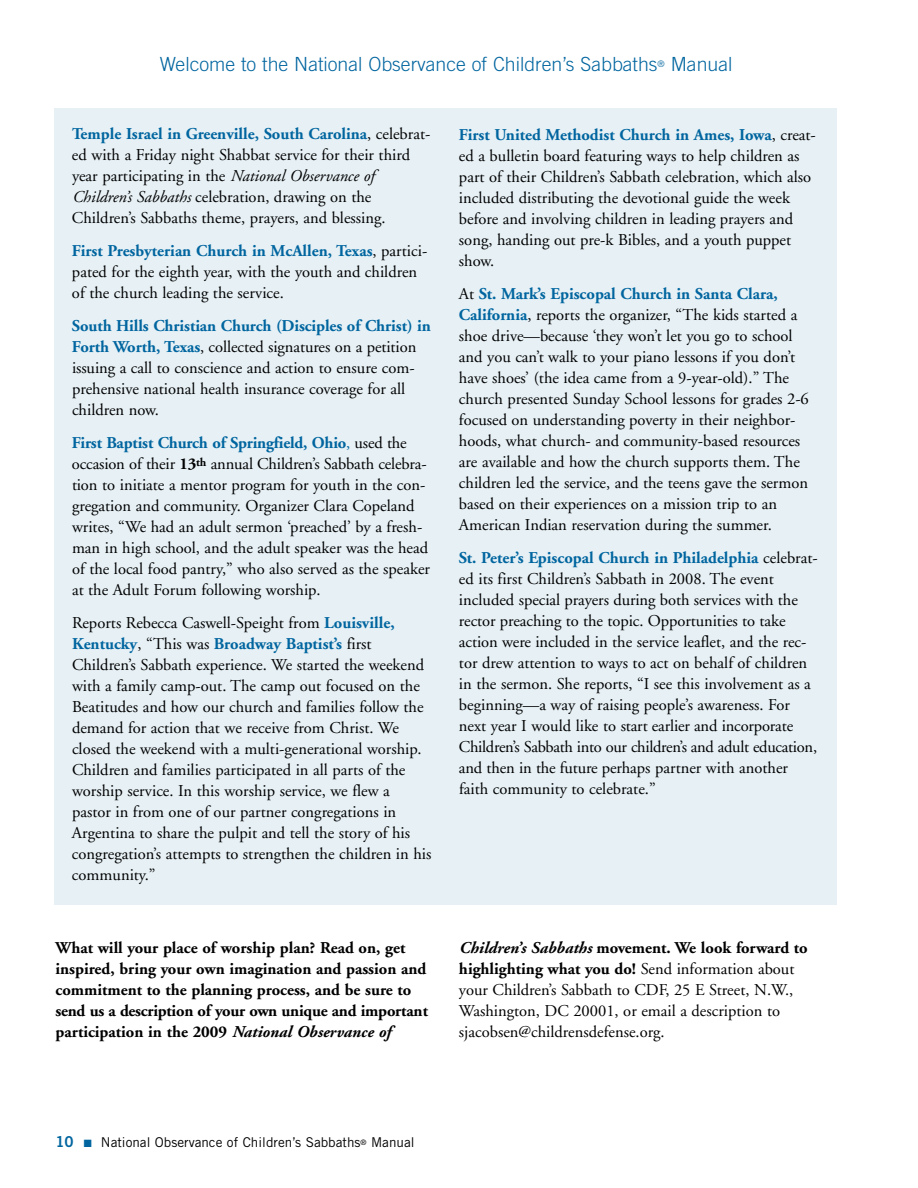
<style>
.page{position:relative;width:918px;height:1188px;background:#fff}
.page>*{position:absolute;margin:0;border:0;box-sizing:border-box;transform-origin:0 0}
.t1{font:300 19.5px "Trade Gothic";color:#00659f}
.t2{font:16.5px/21px "Adobe Garamond";color:#000}
.t3{font:700 16.5px/21px "Adobe Garamond";color:#000}
.t4{font:13.5px "Trade Gothic";color:#000}
.s1{font-weight:700;color:#00659f}
.s2{font-style:italic}
.s3{color:#00659f}
.s4{font-weight:700}
.s5{font-weight:700;font-style:italic}
.s6{font-family:"Trade Gothic Bold Two";font-size:15px;color:#00659f}
</style>
<div class="page">
<div style="left:54px;top:108px;width:783px;height:796px;background:#e6f0f5"></div>
<p class="t1" style="left:160px;top:57px;width:574px">Welcome to the National Observance of Children’s Sabbaths<sup>®</sup> Manual</p>
<p class="t2" style="left:72px;top:125px;width:360px"><span class="s1">Temple Israel in Greenville, South Carolina</span>, celebrat&shy;ed with a Friday night Shabbat service for their third year participating in the <span class="s2">National Observance of Children’s Sabbaths</span> celebration, drawing on the Children’s Sabbaths theme, prayers, and blessing.</p>
<p class="t2" style="left:72px;top:242px;width:357px"><span class="s1">First Presbyterian Church in McAllen, Texas</span>, partici&shy;pated for the eighth year, with the youth and children of the church leading the service.</p>
<p class="t2" style="left:72px;top:317px;width:360px"><span class="s1">South Hills Christian Church (Disciples of Christ) in Forth Worth, Texas</span>, collected signatures on a petition issuing a call to conscience and action to ensure com&shy;prehensive national health insurance coverage for all children now.</p>
<p class="t2" style="left:72px;top:434px;width:360px"><span class="s1">First Baptist Church of Springfield, Ohio</span><span class="s3">,</span> used the occasion of their <span class="s4">13</span><sup>th</sup> annual Children’s Sabbath celebra&shy;tion to initiate a mentor program for youth in the con&shy;gregation and community. Organizer Clara Copeland writes, “We had an adult sermon ‘preached’ by a fresh&shy;man in high school, and the adult speaker was the head of the local food pantry,” who also served as the speaker at the Adult Forum following worship.</p>
<p class="t2" style="left:72px;top:614px;width:361px">Reports Rebecca Caswell-Speight from <span class="s1">Louisville, Kentucky</span>, “This was <span class="s1">Broadway Baptist’s</span> first Children’s Sabbath experience. We started the weekend with a family camp-out. The camp out focused on the Beatitudes and how our church and families follow the demand for action that we receive from Christ. We closed the weekend with a multi-generational worship.<br>Children and families participated in all parts of the worship service. In this worship service, we flew a pastor in from one of our partner congregations in Argentina to share the pulpit and tell the story of his congregation’s attempts to strengthen the children in his community.”</p>
<p class="t2" style="left:459px;top:126px;width:358px"><span class="s1">First United Methodist Church in Ames, Iowa</span>, creat&shy;ed a bulletin board featuring ways to help children as part of their Children’s Sabbath celebration, which also included distributing the devotional guide the week before and involving children in leading prayers and song, handing out pre-k Bibles, and a youth puppet show.</p>
<p class="t2" style="left:459px;top:285px;width:351px">At <span class="s1">St. Mark’s Episcopal Church in Santa Clara, California</span>, reports the organizer, “The kids started a shoe drive—because ‘they won’t let you go to school and you can’t walk to your piano lessons if you don’t have shoes’ (the idea came from a 9-year-old).” The church presented Sunday School lessons for grades 2-6 focused on understanding poverty in their neighbor&shy;hoods, what church- and community-based resources are available and how the church supports them. The children led the service, and the teens gave the sermon based on their experiences on a mission trip to an American Indian reservation during the summer.</p>
<p class="t2" style="left:459px;top:549px;width:360px"><span class="s1">St. Peter’s Episcopal Church in Philadelphia</span> celebrat&shy;ed its first Children’s Sabbath in 2008. The event included special prayers during both services with the rector preaching to the topic. Opportunities to take action were included in the service leaflet, and the rec&shy;tor drew attention to ways to act on behalf of children in the sermon. She reports, “I see this involvement as a beginning—a way of raising people’s awareness. For next year I would like to start earlier and incorporate Children’s Sabbath into our children’s and adult education, and then in the future perhaps partner with another faith community to celebrate.”</p>
<p class="t3" style="left:55px;top:939px;width:374px">What will your place of worship plan? Read on, get inspired, bring your own imagination and passion and commitment to the planning process, and be sure to send us a description of your own unique and important participation in the 2009 <span class="s2">National Observance of</span></p>
<p class="t2" style="left:459px;top:939px;width:350px"><span class="s5">Children’s Sabbaths</span> <span class="s4">movement. We look forward to highlighting what you do!</span> Send information about your Children’s Sabbath to CDF, 25 E Street, N.W., Washington, DC 20001, or email a description to sjacobsen@childrensdefense.org.</p>
<p class="t4" style="left:56px;top:1138px;width:361px"><span class="s6">10</span> <span class="s3">■</span> National Observance of Children’s Sabbaths<sup>®</sup> Manual</p>
</div>
